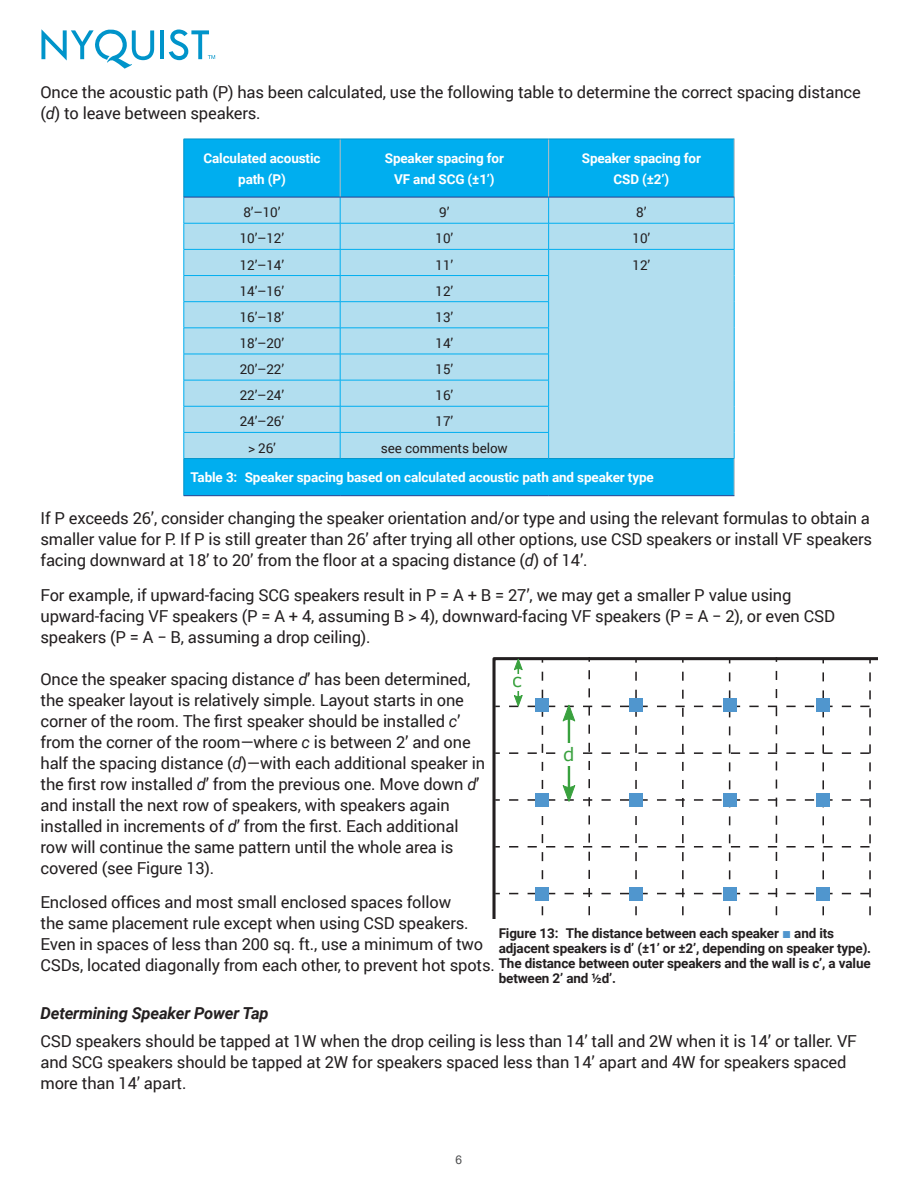
<style>
.page{position:relative;width:918px;height:1188px;background:#fff}
.page>*{position:absolute;margin:0;border:0;box-sizing:border-box;transform-origin:0 0}
.t1{font:18.3px "Verdana";color:#39a13e}
.t2{font:16.5px/21px "Roboto";letter-spacing:-.01em;color:#231f20}
.Heading_3{font:italic 700 16.5px "Roboto";letter-spacing:-.01em;color:#231f20}
.t3{font:700 13.5px/15px "Roboto";letter-spacing:-.01em;color:#231f20}
.Table_header{font:700 13.5px/21px "Roboto";letter-spacing:-.01em;color:#fff;text-align:center}
.t4{font:13.5px "Roboto";letter-spacing:-.01em;color:#231f20}
.t5{font:12px "Arial";color:#4b4c4d}
.s1{font-style:italic}
.s2{font-family:"Arial";font-size:15px;color:#5096ce}
</style>
<div class="page">
<hr style="left:160px;top:30px;width:4px;height:29px;background:#0094ca">
<svg style="left:41px;top:29px;width:113px;height:40px"></svg>
<svg style="left:169px;top:30px;width:46px;height:30px"></svg>
<div style="left:185px;top:140px;width:549px;height:355px;background:#00aeef"></div>
<div style="left:185px;top:198px;width:549px;height:260px;background:#b2deef"></div>
<hr style="left:340px;top:139px;width:1px;height:58px;background:#bcbdc0">
<hr style="left:548px;top:139px;width:1px;height:58px;background:#bcbdc0">
<svg style="left:184px;top:198px;width:1px;height:260px"></svg>
<svg style="left:734px;top:197px;width:1px;height:261px"></svg>
<hr style="left:184px;top:223px;width:156px;height:1px;background:#00aeef">
<hr style="left:340px;top:223px;width:209px;height:1px;background:#00aeef">
<hr style="left:549px;top:223px;width:185px;height:1px;background:#00aeef">
<hr style="left:184px;top:249px;width:156px;height:1px;background:#00aeef">
<hr style="left:340px;top:249px;width:209px;height:1px;background:#00aeef">
<hr style="left:549px;top:249px;width:185px;height:1px;background:#00aeef">
<hr style="left:184px;top:275px;width:156px;height:1px;background:#00aeef">
<hr style="left:340px;top:275px;width:209px;height:1px;background:#00aeef">
<hr style="left:184px;top:301px;width:156px;height:1px;background:#00aeef">
<hr style="left:340px;top:301px;width:209px;height:1px;background:#00aeef">
<hr style="left:184px;top:328px;width:156px;height:1px;background:#00aeef">
<hr style="left:340px;top:328px;width:209px;height:1px;background:#00aeef">
<hr style="left:184px;top:354px;width:156px;height:1px;background:#00aeef">
<hr style="left:340px;top:354px;width:209px;height:1px;background:#00aeef">
<hr style="left:184px;top:380px;width:156px;height:1px;background:#00aeef">
<hr style="left:340px;top:380px;width:209px;height:1px;background:#00aeef">
<hr style="left:184px;top:406px;width:156px;height:1px;background:#00aeef">
<hr style="left:340px;top:406px;width:209px;height:1px;background:#00aeef">
<hr style="left:184px;top:432px;width:156px;height:1px;background:#00aeef">
<hr style="left:340px;top:432px;width:209px;height:1px;background:#00aeef">
<svg style="left:340px;top:198px;width:1px;height:260px"></svg>
<svg style="left:548px;top:198px;width:1px;height:260px"></svg>
<hr style="left:184px;top:139px;width:156px;height:1px;background:#0094ca">
<hr style="left:184px;top:139px;width:1px;height:58px;background:#0094ca">
<hr style="left:340px;top:139px;width:209px;height:1px;background:#0094ca">
<hr style="left:549px;top:139px;width:185px;height:1px;background:#0094ca">
<hr style="left:734px;top:139px;width:1px;height:58px;background:#bcbdc0">
<hr style="left:184px;top:197px;width:156px;height:1px;background:#253f8e">
<hr style="left:340px;top:197px;width:209px;height:1px;background:#253f8e">
<hr style="left:549px;top:197px;width:185px;height:1px;background:#253f8e">
<hr style="left:184px;top:458px;width:156px;height:1px;background:#0094ca">
<hr style="left:184px;top:459px;width:1px;height:36px;background:#0094ca">
<hr style="left:340px;top:458px;width:209px;height:1px;background:#0094ca">
<hr style="left:549px;top:458px;width:185px;height:1px;background:#0094ca">
<hr style="left:734px;top:459px;width:1px;height:36px;background:#bcbdc0">
<hr style="left:184px;top:495px;width:156px;height:1px;background:#253f8e">
<hr style="left:340px;top:495px;width:209px;height:1px;background:#253f8e">
<hr style="left:549px;top:495px;width:185px;height:1px;background:#253f8e">
<svg style="left:495px;top:657px;width:383px;height:261px"></svg>
<div style="left:513px;top:674px;width:8px;height:16px;background:#fff"></div>
<div style="left:560px;top:744px;width:16px;height:22px;background:#fff"></div>
<p class="t2" style="left:40px;top:81px;width:822px">Once the acoustic path (P) has been calculated, use the following table to determine the correct spacing distance (<span class="s1">d</span>) to leave between speakers.</p>
<p class="Table_header" style="left:203px;top:147px;width:119px">Calculated acoustic path (P)</p>
<p class="Table_header" style="left:385px;top:147px;width:121px">Speaker spacing for<br>VF and SCG (±1’)</p>
<p class="Table_header" style="left:582px;top:147px;width:121px">Speaker spacing for<br>CSD (±2’)</p>
<p class="t4" style="left:244px;top:203px;width:38px">8’–10’</p>
<p class="t4" style="left:439px;top:203px;width:12px">9’</p>
<p class="t4" style="left:636px;top:203px;width:12px">8’</p>
<p class="t4" style="left:240px;top:229px;width:46px">10’–12’</p>
<p class="t4" style="left:436px;top:229px;width:19px">10’</p>
<p class="t4" style="left:633px;top:229px;width:19px">10’</p>
<p class="t4" style="left:240px;top:255px;width:46px">12’–14’</p>
<p class="t4" style="left:436px;top:255px;width:19px">11’</p>
<p class="t4" style="left:633px;top:255px;width:19px">12’</p>
<p class="t4" style="left:240px;top:281px;width:46px">14’–16’</p>
<p class="t4" style="left:436px;top:281px;width:19px">12’</p>
<p class="t4" style="left:240px;top:308px;width:46px">16’–18’</p>
<p class="t4" style="left:436px;top:308px;width:19px">13’</p>
<p class="t4" style="left:240px;top:334px;width:46px">18’–20’</p>
<p class="t4" style="left:436px;top:334px;width:19px">14’</p>
<p class="t4" style="left:240px;top:360px;width:46px">20’–22’</p>
<p class="t4" style="left:436px;top:360px;width:19px">15’</p>
<p class="t4" style="left:240px;top:386px;width:46px">22’–24’</p>
<p class="t4" style="left:436px;top:386px;width:19px">16’</p>
<p class="t4" style="left:240px;top:412px;width:46px">24’–26’</p>
<p class="t4" style="left:436px;top:412px;width:19px">17’</p>
<p class="t4" style="left:248px;top:438px;width:29px">&gt; 26’</p>
<p class="t4" style="left:381px;top:438px;width:128px">see comments below</p>
<p class="Table_header" style="left:191px;top:466px;width:465px">Table 3: Speaker spacing based on calculated acoustic path and speaker type</p>
<p class="t2" style="left:40px;top:507px;width:833px">If P exceeds 26’, consider changing the speaker orientation and/or type and using the relevant formulas to obtain a smaller value for P. If P is still greater than 26’ after trying all other options, use CSD speakers or install VF speakers facing downward at 18’ to 20’ from the floor at a spacing distance (<span class="s1">d</span>) of 14’.</p>
<p class="t2" style="left:40px;top:584px;width:796px">For example, if upward-facing SCG speakers result in P = A + B = 27’, we may get a smaller P value using upward-facing VF speakers (P = A + 4, assuming B &gt; 4), downward-facing VF speakers (P = A − 2), or even CSD speakers (P = A − B, assuming a drop ceiling).</p>
<p class="t2" style="left:40px;top:668px;width:446px">Once the speaker spacing distance <span class="s1">d</span>’ has been determined, the speaker layout is relatively simple. Layout starts in one corner of the room. The first speaker should be installed <span class="s1">c</span>’ from the corner of the room—where <span class="s1">c</span> is between 2’ and one half the spacing distance (<span class="s1">d</span>)—with each additional speaker in the first row installed <span class="s1">d</span>’ from the previous one. Move down <span class="s1">d</span>’ and install the next row of speakers, with speakers again installed in increments of <span class="s1">d</span>’ from the first. Each additional row will continue the same pattern until the whole area is covered (see Figure 13).</p>
<p class="t2" style="left:40px;top:891px;width:456px">Enclosed offices and most small enclosed spaces follow<br>the same placement rule except when using CSD speakers.<br>Even in spaces of less than 200 sq. ft., use a minimum of two CSDs, located diagonally from each other, to prevent hot spots.</p>
<p class="Heading_3" style="left:40px;top:1002px;width:230px">Determining Speaker Power Tap</p>
<p class="t2" style="left:40px;top:1030px;width:818px">CSD speakers should be tapped at 1W when the drop ceiling is less than 14’ tall and 2W when it is 14’ or taller. VF and SCG speakers should be tapped at 2W for speakers spaced less than 14’ apart and 4W for speakers spaced more than 14’ apart.</p>
<p class="t1" style="left:513px;top:668px;width:11px">c</p>
<p class="t1" style="left:563px;top:742px;width:13px">d</p>
<p class="t3" style="left:499px;top:925px;width:374px">Figure 13: The distance between each speaker <span class="s2">■</span> and its adjacent speakers is d’ (±1’ or ±2’, depending on speaker type).<br>The distance between outer speakers and the wall is c’, a value between 2’ and ½d’.</p>
<p class="t5" style="left:456px;top:1151px;width:8px">6</p>
</div>
